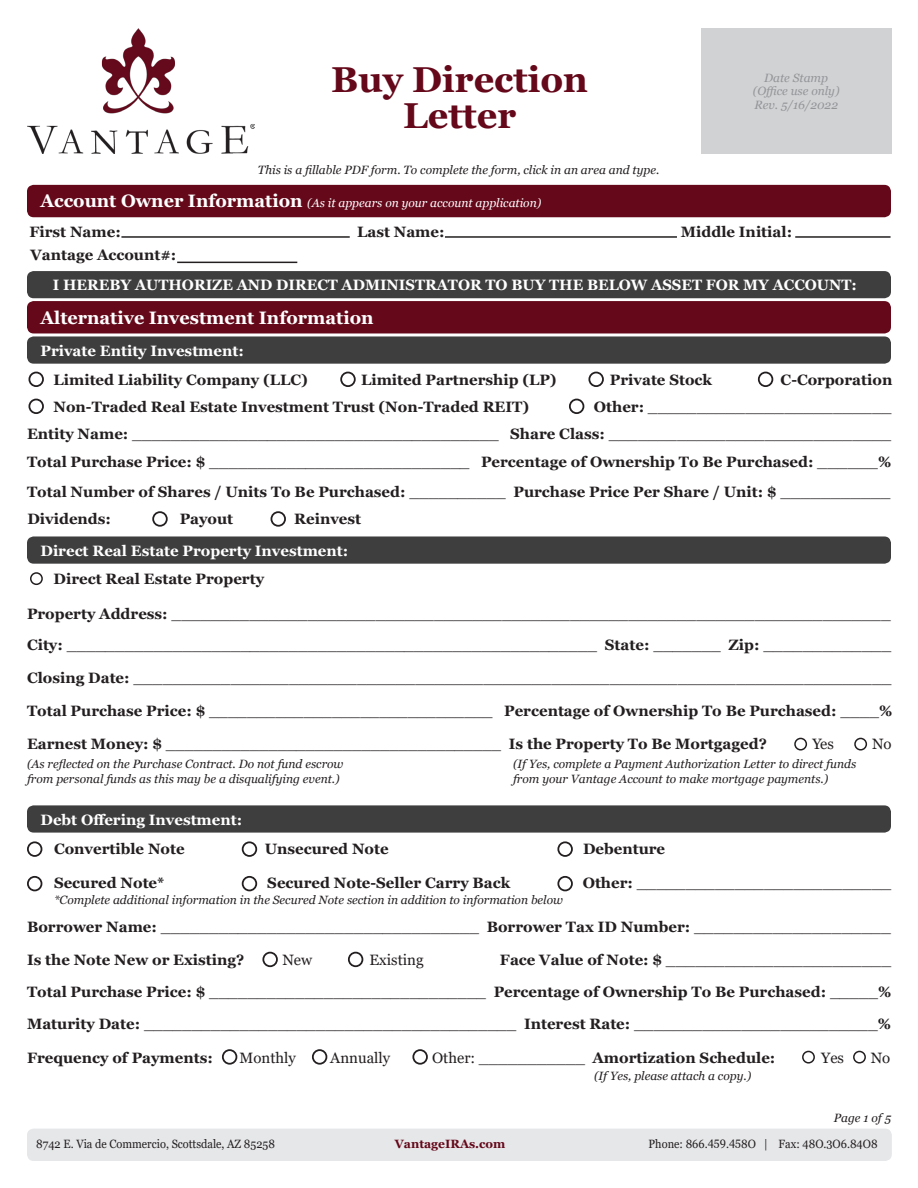
<style>
.page{position:relative;width:918px;height:1188px;background:#fff}
.page>*{position:absolute;margin:0;border:0;box-sizing:border-box;transform-origin:0 0}
.t1{font:700 36px "Georgia";color:#64081a}
.t2{font:700 18px "Georgia";color:#fff}
.t3{font:700 15px "Georgia";color:#231f20}
.t4{font:15px "Georgia";color:#231f20}
.t5{font:700 15px "Georgia";color:#fff}
.t6{font:italic 12px "Georgia";color:#231f20}
.t7{font:12px "Georgia";color:#231f20;scale:.92 1}
.t8{font:italic 12px "Georgia";color:#fff}
.t9{font:italic 12px "Georgia";color:#939598}
.t10{font:700 12px "Georgia";color:#64081a}
.s1{font-weight:700;font-style:normal;font-size:18px}
.s2{font-weight:700}
.s3{font-weight:400}
</style>
<div class="page">
<img style="left:27px;top:28px;width:227px;height:126px">
<div style="left:701px;top:28px;width:190px;height:125px;background:#d1d2d4"></div>
<div style="left:27px;top:185px;width:864px;height:32px;background:#64081a;border-radius:7px"></div>
<div style="left:27px;top:271px;width:864px;height:27px;background:#3e3e3f;border-radius:7px"></div>
<div style="left:27px;top:301px;width:864px;height:32px;background:#64081a;border-radius:7px"></div>
<div style="left:27px;top:336px;width:864px;height:28px;background:#3e3e3f;border-radius:7px"></div>
<div style="left:27px;top:536px;width:864px;height:28px;background:#3e3e3f;border-radius:7px"></div>
<div style="left:30px;top:572px;width:13px;height:13px;border:2px solid #231f20;border-radius:50%"></div>
<div style="left:27px;top:805px;width:864px;height:28px;background:#3e3e3f;border-radius:7px"></div>
<div style="left:27px;top:841px;width:15px;height:16px;border:2px solid #231f20;border-radius:50%"></div>
<div style="left:242px;top:841px;width:15px;height:16px;border:2px solid #231f20;border-radius:50%"></div>
<div style="left:557px;top:841px;width:16px;height:16px;border:2px solid #231f20;border-radius:50%"></div>
<div style="left:27px;top:876px;width:15px;height:15px;border:2px solid #231f20;border-radius:50%"></div>
<div style="left:242px;top:876px;width:15px;height:15px;border:2px solid #231f20;border-radius:50%"></div>
<div style="left:557px;top:876px;width:16px;height:15px;border:2px solid #231f20;border-radius:50%"></div>
<div style="left:262px;top:952px;width:16px;height:15px;border:2px solid #231f20;border-radius:50%"></div>
<div style="left:348px;top:952px;width:15px;height:15px;border:2px solid #231f20;border-radius:50%"></div>
<div style="left:412px;top:1049px;width:16px;height:16px;border:2px solid #231f20;border-radius:50%"></div>
<div style="left:853px;top:1051px;width:13px;height:13px;border:2px solid #231f20;border-radius:50%"></div>
<div style="left:802px;top:1051px;width:13px;height:13px;border:2px solid #231f20;border-radius:50%"></div>
<div style="left:222px;top:1049px;width:15px;height:16px;border:2px solid #231f20;border-radius:50%"></div>
<div style="left:312px;top:1049px;width:15px;height:16px;border:2px solid #231f20;border-radius:50%"></div>
<div style="left:27px;top:1129px;width:865px;height:32px;background:#e6e7e9;border-radius:7px"></div>
<hr style="left:121px;top:236px;width:229px;height:2px;background:#231f20">
<hr style="left:445px;top:236px;width:232px;height:2px;background:#231f20">
<hr style="left:795px;top:236px;width:96px;height:2px;background:#231f20">
<hr style="left:177px;top:262px;width:120px;height:1px;background:#231f20">
<div style="left:29px;top:372px;width:15px;height:15px;border:2px solid #231f20;border-radius:50%"></div>
<div style="left:340px;top:372px;width:16px;height:15px;border:2px solid #231f20;border-radius:50%"></div>
<div style="left:588px;top:372px;width:16px;height:15px;border:2px solid #231f20;border-radius:50%"></div>
<div style="left:758px;top:372px;width:15px;height:15px;border:2px solid #231f20;border-radius:50%"></div>
<div style="left:29px;top:399px;width:15px;height:15px;border:2px solid #231f20;border-radius:50%"></div>
<div style="left:152px;top:511px;width:16px;height:16px;border:2px solid #231f20;border-radius:50%"></div>
<div style="left:271px;top:511px;width:15px;height:16px;border:2px solid #231f20;border-radius:50%"></div>
<div style="left:569px;top:399px;width:15px;height:15px;border:2px solid #231f20;border-radius:50%"></div>
<div style="left:794px;top:738px;width:13px;height:13px;border:2px solid #231f20;border-radius:50%"></div>
<div style="left:854px;top:738px;width:13px;height:13px;border:2px solid #231f20;border-radius:50%"></div>
<p class="t1" style="left:331px;top:57px;width:258px">Buy Direction</p>
<p class="t1" style="left:403px;top:93px;width:115px">Letter</p>
<p class="t6" style="left:258px;top:162px;width:403px">This is a fillable PDF form. To complete the form, click in an area and type.</p>
<p class="t8" style="left:40px;top:195px;width:502px"><span class="s1">Account Owner Information</span> (As it appears on your account application)</p>
<p class="t9" style="left:764px;top:70px;width:65px">Date Stamp</p>
<p class="t9" style="left:753px;top:84px;width:88px">(Office use only)</p>
<p class="t9" style="left:754px;top:97px;width:85px">Rev. 5/16/2022</p>
<p class="t3" style="left:29px;top:222px;width:93px">First Name:</p>
<p class="t3" style="left:357px;top:222px;width:89px">Last Name:</p>
<p class="t3" style="left:681px;top:222px;width:113px">Middle Initial:</p>
<p class="t3" style="left:30px;top:246px;width:148px">Vantage Account#:</p>
<p class="t5" style="left:53px;top:276px;width:806px">I HEREBY AUTHORIZE AND DIRECT ADMINISTRATOR TO BUY THE BELOW ASSET FOR MY ACCOUNT:</p>
<p class="t2" style="left:40px;top:306px;width:335px">Alternative Investment Information</p>
<p class="t5" style="left:40px;top:341px;width:205px">Private Entity Investment:</p>
<p class="t3" style="left:54px;top:370px;width:256px">Limited Liability Company (LLC)</p>
<p class="t3" style="left:361px;top:370px;width:197px">Limited Partnership (LP)</p>
<p class="t3" style="left:610px;top:370px;width:104px">Private Stock</p>
<p class="t3" style="left:781px;top:370px;width:113px">C-Corporation</p>
<p class="t3" style="left:54px;top:397px;width:477px">Non-Traded Real Estate Investment Trust (Non-Traded REIT)</p>
<p class="t4" style="left:594px;top:398px;width:299px"><span class="s2">Other:</span> _________________________</p>
<p class="t4" style="left:27px;top:425px;width:866px"><span class="s2">Entity Name:</span> ______________________________________ <span class="s2">Share Class:</span> _____________________________</p>
<p class="t3" style="left:27px;top:452px;width:866px">Total Purchase Price: $ <span class="s3">___________________________</span> Percentage of Ownership To Be Purchased: <span class="s3">______</span>%</p>
<p class="t3" style="left:27px;top:482px;width:865px">Total Number of Shares / Units To Be Purchased: <span class="s3">__________</span> Purchase Price Per Share / Unit: $ <span class="s3">___________</span></p>
<p class="t3" style="left:27px;top:509px;width:85px">Dividends:</p>
<p class="t3" style="left:180px;top:509px;width:55px">Payout</p>
<p class="t3" style="left:294px;top:509px;width:68px">Reinvest</p>
<p class="t5" style="left:40px;top:541px;width:309px">Direct Real Estate Property Investment:</p>
<p class="t3" style="left:54px;top:569px;width:212px">Direct Real Estate Property</p>
<p class="t4" style="left:27px;top:604px;width:865px"><span class="s2">Property Address:</span> __________________________________________________________________________</p>
<p class="t4" style="left:27px;top:636px;width:866px"><span class="s2">City:</span> _______________________________________________________ <span class="s2">State:</span> _______ <span class="s2">Zip:</span> _____________</p>
<p class="t4" style="left:27px;top:669px;width:866px"><span class="s2">Closing Date:</span> ______________________________________________________________________________</p>
<p class="t3" style="left:27px;top:701px;width:867px">Total Purchase Price: $ <span class="s3">______________________________</span> Percentage of Ownership To Be Purchased: <span class="s3">____</span>%</p>
<p class="t3" style="left:27px;top:734px;width:741px">Earnest Money: $ <span class="s3">____________________________________</span> Is the Property To Be Mortgaged?</p>
<p class="t4" style="left:813px;top:735px;width:23px">Yes</p>
<p class="t4" style="left:872px;top:735px;width:21px">No</p>
<p class="t6" style="left:27px;top:756px;width:318px">(As reflected on the Purchase Contract. Do not fund escrow</p>
<p class="t6" style="left:27px;top:771px;width:314px">from personal funds as this may be a disqualifying event.)</p>
<p class="t6" style="left:513px;top:756px;width:345px">(If Yes, complete a Payment Authorization Letter to direct funds</p>
<p class="t6" style="left:513px;top:771px;width:317px">from your Vantage Account to make mortgage payments.)</p>
<p class="t5" style="left:40px;top:810px;width:203px">Debt Offering Investment:</p>
<p class="t3" style="left:54px;top:839px;width:132px">Convertible Note</p>
<p class="t3" style="left:265px;top:839px;width:126px">Unsecured Note</p>
<p class="t3" style="left:583px;top:839px;width:84px">Debenture</p>
<p class="t3" style="left:54px;top:873px;width:112px">Secured Note*</p>
<p class="t3" style="left:267px;top:873px;width:244px">Secured Note-Seller Carry Back</p>
<p class="t4" style="left:583px;top:874px;width:310px"><span class="s2">Other:</span> __________________________</p>
<p class="t4" style="left:27px;top:918px;width:865px"><span class="s2">Borrower Name:</span> _________________________________ <span class="s2">Borrower Tax ID Number:</span> ____________________</p>
<p class="t3" style="left:27px;top:950px;width:219px">Is the Note New or Existing?</p>
<p class="t4" style="left:282px;top:951px;width:31px">New</p>
<p class="t4" style="left:369px;top:951px;width:56px">Existing</p>
<p class="t4" style="left:500px;top:951px;width:393px"><span class="s2">Face Value of Note: $</span> _______________________</p>
<p class="t3" style="left:27px;top:982px;width:866px">Total Purchase Price: $ <span class="s3">_____________________________</span> Percentage of Ownership To Be Purchased: <span class="s3">_____</span>%</p>
<p class="t4" style="left:27px;top:1015px;width:865px"><span class="s2">Maturity Date:</span> _______________________________________ <span class="s2">Interest Rate:</span> _________________________<span class="s2">%</span></p>
<p class="t3" style="left:27px;top:1048px;width:187px">Frequency of Payments:</p>
<p class="t4" style="left:240px;top:1048px;width:58px">Monthly</p>
<p class="t4" style="left:330px;top:1048px;width:61px">Annually</p>
<p class="t3" style="left:432px;top:1048px;width:345px"><span class="s3">Other: ___________</span> Amortization Schedule:</p>
<p class="t4" style="left:821px;top:1048px;width:24px">Yes</p>
<p class="t4" style="left:871px;top:1048px;width:21px">No</p>
<p class="t6" style="left:54px;top:892px;width:511px">*Complete additional information in the Secured Note section in addition to information below</p>
<p class="t6" style="left:594px;top:1068px;width:159px">(If Yes, please attach a copy.)</p>
<p class="t6" style="left:834px;top:1110px;width:59px">Page 1 of 5</p>
<p class="t7" style="left:36px;top:1137px;width:261px">8742 E. Via de Commercio, Scottsdale, AZ 85258</p>
<p class="t10" style="left:395px;top:1136px;width:112px">VantageIRAs.com</p>
<p class="t7" style="left:649px;top:1137px;width:251px">Phone: 866.459.458O | Fax: 48O.3O6.84O8</p>
</div>
